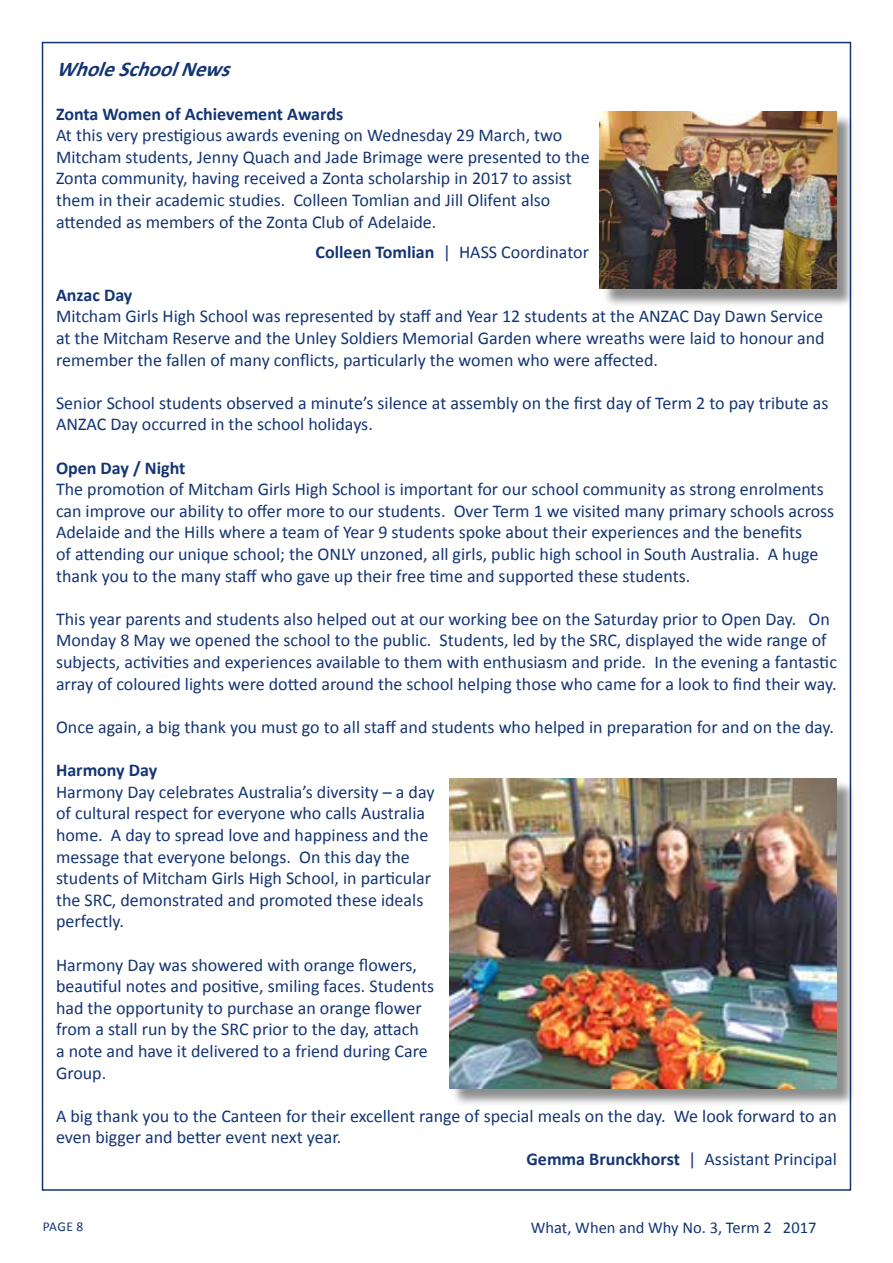
<style>
.page{position:relative;width:893px;height:1263px;background:#fff}
.page>*{position:absolute;margin:0;border:0;box-sizing:border-box;transform-origin:0 0}
.t1{font:italic 700 21px "Calibri";color:#143574}
.t2{font:18px/21.6px "Calibri";color:#143574}
.t3{font:700 18px "Calibri";color:#143574}
.t4{font:16.5px "Calibri";color:#143574}
.t5{font:13.5px "Calibri";color:#143574}
.s1{font-weight:700}
</style>
<div class="page">
<div style="left:602px;top:113px;width:253px;height:194px;background:#000;opacity:.45"></div>
<img style="left:599px;top:111px;width:237px;height:178px">
<div style="left:451px;top:780px;width:405px;height:327px;background:#000;opacity:.45"></div>
<img style="left:449px;top:778px;width:388px;height:311px">
<p class="t1" style="left:56px;top:56px;width:184px">WholeSchoolNews</p>
<p class="t3" style="left:56px;top:102px;width:289px">Zonta Women of Achievement Awards</p>
<p class="t2" style="left:56px;top:124px;width:535px">At this very prestigious awards evening on Wednesday 29 March, two Mitcham students, Jenny Quach and Jade Brimage were presented to the Zonta community, having received a Zonta scholarship in 2017 to assist them in their academic studies. Colleen Tomlian and Jill Olifent also attended as members of the Zonta Club of Adelaide.</p>
<p class="t2" style="left:316px;top:241px;width:275px"><span class="s1">Colleen Tomlian</span> | HASS Coordinator</p>
<p class="t3" style="left:56px;top:283px;width:78px">Anzac Day</p>
<p class="t2" style="left:56px;top:306px;width:770px;text-align:justify">Mitcham Girls High School was represented by staff and Year 12 students at the ANZAC Day Dawn Service at the Mitcham Reserve and the Unley Soldiers Memorial Garden where wreaths were laid to honour and remember the fallen of many conflicts, particularly the women who were affected.</p>
<p class="t2" style="left:56px;top:392px;width:774px">Senior School students observed a minute’s silence at assembly on the first day of Term 2 to pay tribute as<br>ANZAC Day occurred in the school holidays.</p>
<p class="t3" style="left:56px;top:456px;width:131px">Open Day / Night</p>
<p class="t2" style="left:56px;top:479px;width:780px">The promotion of Mitcham Girls High School is important for our school community as strong enrolments can improve our ability to offer more to our students. Over Term 1 we visited many primary schools across Adelaide and the Hills where a team of Year 9 students spoke about their experiences and the benefits<br>of attending our unique school; the ONLY unzoned, all girls, public high school in South Australia. A huge thank you to the many staff who gave up their free time and supported these students.</p>
<p class="t2" style="left:56px;top:608px;width:782px">This year parents and students also helped out at our working bee on the Saturday prior to Open Day. On Monday 8 May we opened the school to the public. Students, led by the SRC, displayed the wide range of subjects, activities and experiences available to them with enthusiasm and pride. In the evening a fantastic array of coloured lights were dotted around the school helping those who came for a look to find their way.</p>
<p class="t2" style="left:56px;top:716px;width:779px">Once again, a big thank you must go to all staff and students who helped in preparation for and on the day.</p>
<p class="t3" style="left:56px;top:759px;width:103px">Harmony Day</p>
<p class="t2" style="left:56px;top:781px;width:380px">Harmony Day celebrates Australia’s diversity – a day of cultural respect for everyone who calls Australia home. A day to spread love and happiness and the message that everyone belongs. On this day the students of Mitcham Girls High School, in particular the SRC, demonstrated and promoted these ideals perfectly.</p>
<p class="t2" style="left:56px;top:954px;width:380px">Harmony Day was showered with orange flowers, beautiful notes and positive, smiling faces. Students had the opportunity to purchase an orange flower from a stall run by the SRC prior to the day, attach<br>a note and have it delivered to a friend during Care Group.</p>
<p class="t2" style="left:56px;top:1105px;width:782px">A big thank you to the Canteen for their excellent range of special meals on the day. We look forward to an</p>
<p class="t2" style="left:56px;top:1127px;width:287px">even bigger and better event next year.</p>
<p class="t2" style="left:526px;top:1148px;width:312px"><span class="s1">Gemma Brunckhorst</span> | Assistant Principal</p>
<p class="t5" style="left:43px;top:1217px;width:42px">PAGE 8</p>
<p class="t4" style="left:531px;top:1217px;width:287px">What, When and Why No. 3, Term 2 2017</p>
</div>
